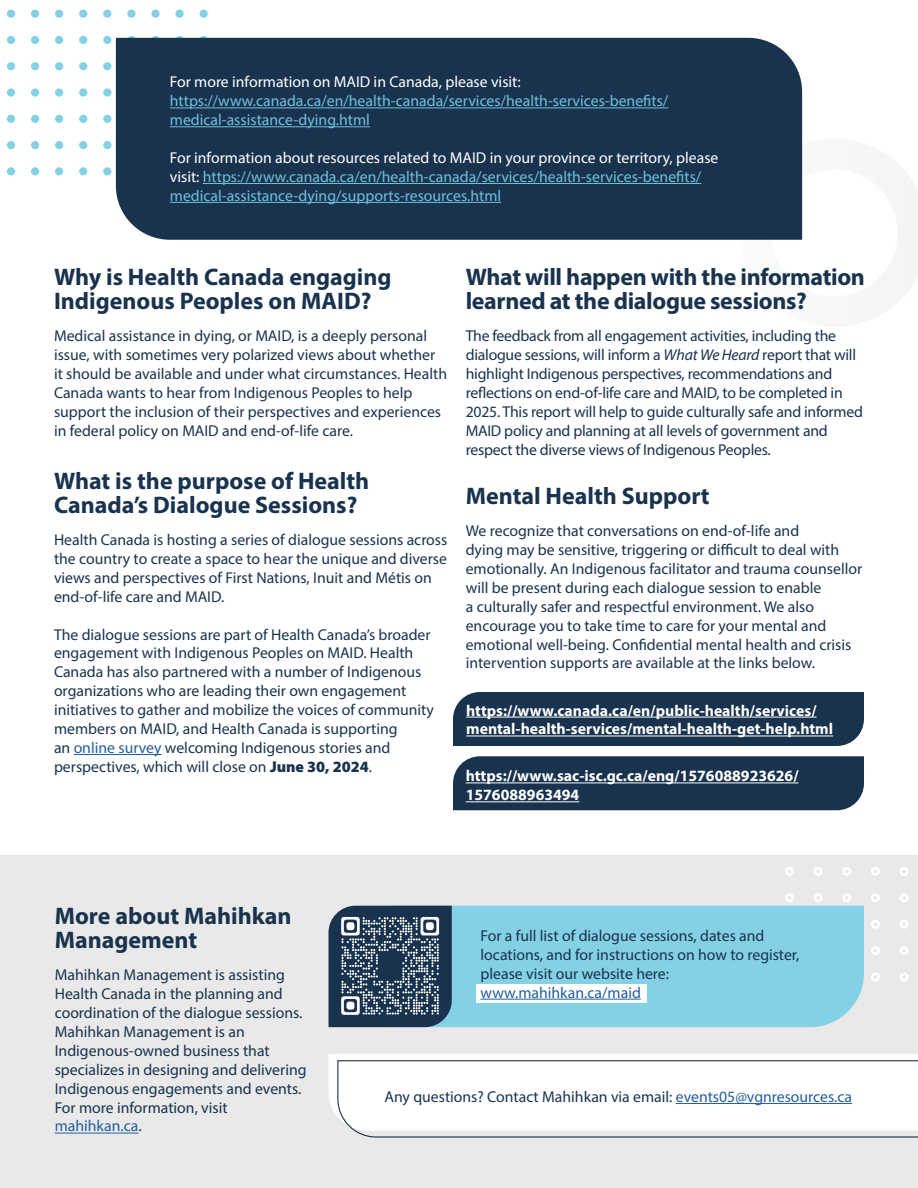
<style>
.page{position:relative;width:918px;height:1188px;background:#fff}
.page>*{position:absolute;margin:0;border:0;box-sizing:border-box;transform-origin:0 0}
.t1{font:700 24px/24px "Myriad Pro";color:#19334f}
.t2{font:15.75px/18.9px "Myriad Pro";color:#19334f}
.t3{font:15.75px/18.9px "Myriad Pro";color:#6fc0db}
.t4{font:700 15.75px/18.9px "Myriad Pro";color:#fff}
.t5{font:15.75px "Myriad Pro";color:#fff}
.t6{font:15.75px "Myriad Pro";color:#215e9e}
.s1{color:#fff}
.s2{color:#215e9e}
.s3{font-weight:900}
.s4{font-style:italic}
</style>
<div class="page">
<div style="left:0;top:855px;width:918px;height:333px;background:#e8e9e8"></div>
<div style="left:453px;top:692px;width:411px;height:54px;background:#19334f"></div>
<div style="left:453px;top:756px;width:411px;height:54px;background:#19334f"></div>
<div style="left:7px;top:10px;width:8px;height:8px;background:#84d0e4;border-radius:50%"></div>
<div style="left:7px;top:36px;width:8px;height:8px;background:#84d0e4;border-radius:50%"></div>
<div style="left:7px;top:62px;width:8px;height:8px;background:#84d0e4;border-radius:50%"></div>
<div style="left:7px;top:88px;width:8px;height:9px;background:#84d0e4;border-radius:50%"></div>
<div style="left:7px;top:115px;width:8px;height:8px;background:#84d0e4;border-radius:50%"></div>
<div style="left:7px;top:141px;width:8px;height:8px;background:#84d0e4;border-radius:50%"></div>
<div style="left:7px;top:167px;width:8px;height:9px;background:#84d0e4;border-radius:50%"></div>
<div style="left:31px;top:10px;width:8px;height:8px;background:#84d0e4;border-radius:50%"></div>
<div style="left:31px;top:36px;width:8px;height:8px;background:#84d0e4;border-radius:50%"></div>
<div style="left:31px;top:62px;width:8px;height:8px;background:#84d0e4;border-radius:50%"></div>
<div style="left:31px;top:88px;width:8px;height:9px;background:#84d0e4;border-radius:50%"></div>
<div style="left:31px;top:115px;width:8px;height:8px;background:#84d0e4;border-radius:50%"></div>
<div style="left:31px;top:141px;width:8px;height:8px;background:#84d0e4;border-radius:50%"></div>
<div style="left:31px;top:167px;width:8px;height:9px;background:#84d0e4;border-radius:50%"></div>
<div style="left:55px;top:10px;width:8px;height:8px;background:#84d0e4;border-radius:50%"></div>
<div style="left:55px;top:36px;width:8px;height:8px;background:#84d0e4;border-radius:50%"></div>
<div style="left:55px;top:62px;width:8px;height:8px;background:#84d0e4;border-radius:50%"></div>
<div style="left:55px;top:88px;width:8px;height:9px;background:#84d0e4;border-radius:50%"></div>
<div style="left:55px;top:115px;width:8px;height:8px;background:#84d0e4;border-radius:50%"></div>
<div style="left:55px;top:141px;width:8px;height:8px;background:#84d0e4;border-radius:50%"></div>
<div style="left:55px;top:167px;width:8px;height:9px;background:#84d0e4;border-radius:50%"></div>
<div style="left:79px;top:10px;width:8px;height:8px;background:#84d0e4;border-radius:50%"></div>
<div style="left:79px;top:36px;width:8px;height:8px;background:#84d0e4;border-radius:50%"></div>
<div style="left:79px;top:62px;width:8px;height:8px;background:#84d0e4;border-radius:50%"></div>
<div style="left:79px;top:88px;width:8px;height:9px;background:#84d0e4;border-radius:50%"></div>
<div style="left:79px;top:115px;width:8px;height:8px;background:#84d0e4;border-radius:50%"></div>
<div style="left:79px;top:141px;width:8px;height:8px;background:#84d0e4;border-radius:50%"></div>
<div style="left:79px;top:167px;width:8px;height:9px;background:#84d0e4;border-radius:50%"></div>
<div style="left:103px;top:10px;width:8px;height:8px;background:#84d0e4;border-radius:50%"></div>
<div style="left:103px;top:36px;width:8px;height:8px;background:#84d0e4;border-radius:50%"></div>
<div style="left:103px;top:62px;width:8px;height:8px;background:#84d0e4;border-radius:50%"></div>
<div style="left:103px;top:88px;width:8px;height:9px;background:#84d0e4;border-radius:50%"></div>
<div style="left:103px;top:115px;width:8px;height:8px;background:#84d0e4;border-radius:50%"></div>
<div style="left:103px;top:141px;width:8px;height:8px;background:#84d0e4;border-radius:50%"></div>
<div style="left:103px;top:167px;width:8px;height:9px;background:#84d0e4;border-radius:50%"></div>
<div style="left:127px;top:10px;width:9px;height:8px;background:#84d0e4;border-radius:50%"></div>
<svg style="left:127px;top:36px;width:9px;height:8px"></svg>
<div style="left:151px;top:10px;width:9px;height:8px;background:#84d0e4;border-radius:50%"></div>
<svg style="left:151px;top:36px;width:9px;height:8px"></svg>
<div style="left:175px;top:10px;width:9px;height:8px;background:#84d0e4;border-radius:50%"></div>
<svg style="left:175px;top:36px;width:9px;height:8px"></svg>
<div style="left:200px;top:10px;width:8px;height:8px;background:#84d0e4;border-radius:50%"></div>
<svg style="left:871px;top:973px;width:9px;height:9px"></svg>
<svg style="left:900px;top:973px;width:9px;height:9px"></svg>
<svg style="left:871px;top:946px;width:9px;height:9px"></svg>
<svg style="left:900px;top:946px;width:9px;height:9px"></svg>
<svg style="left:871px;top:920px;width:9px;height:9px"></svg>
<svg style="left:900px;top:920px;width:9px;height:9px"></svg>
<svg style="left:785px;top:893px;width:9px;height:9px"></svg>
<svg style="left:814px;top:893px;width:9px;height:9px"></svg>
<svg style="left:842px;top:893px;width:9px;height:9px"></svg>
<svg style="left:871px;top:893px;width:9px;height:9px"></svg>
<svg style="left:900px;top:893px;width:9px;height:9px"></svg>
<svg style="left:785px;top:867px;width:9px;height:9px"></svg>
<svg style="left:814px;top:867px;width:9px;height:9px"></svg>
<svg style="left:842px;top:867px;width:9px;height:9px"></svg>
<svg style="left:871px;top:867px;width:9px;height:9px"></svg>
<svg style="left:900px;top:867px;width:9px;height:9px"></svg>
<div style="left:328px;top:1054px;width:590px;height:62px;background:#fff"></div>
<div style="left:452px;top:906px;width:412px;height:121px;background:#84d0e4"></div>
<div style="left:476px;top:984px;width:171px;height:19px;background:#fff"></div>
<hr style="left:74px;top:754px;width:88px;height:1px;background:#215e9e">
<hr style="left:55px;top:1133px;width:84px;height:1px;background:#215e9e">
<hr style="left:481px;top:999px;width:160px;height:1px;background:#215e9e">
<svg style="left:802px;top:139px;width:116px;height:161px"></svg>
<svg style="left:337px;top:1060px;width:581px;height:78px;background:#f5f6f7"></svg>
<div style="left:116px;top:38px;width:686px;height:202px;background:#19334f"></div>
<hr style="left:170px;top:107px;width:498px;height:1px;background:#6fc0db">
<hr style="left:170px;top:126px;width:200px;height:1px;background:#6fc0db">
<hr style="left:203px;top:183px;width:498px;height:1px;background:#6fc0db">
<hr style="left:170px;top:202px;width:331px;height:1px;background:#6fc0db">
<hr style="left:466px;top:783px;width:333px;height:1px;background:#fff">
<hr style="left:466px;top:801px;width:113px;height:1px;background:#fff">
<hr style="left:466px;top:717px;width:351px;height:1px;background:#fff">
<hr style="left:466px;top:736px;width:367px;height:1px;background:#fff">
<svg style="left:328px;top:906px;width:124px;height:121px;background:#455a71"></svg>
<p class="t5" style="left:170px;top:72px;width:352px">For more information on MAID in Canada, please visit:</p>
<p class="t3" style="left:170px;top:91px;width:500px">https://www.canada.ca/en/health-canada/services/health-services-benefits/ medical-assistance-dying.html</p>
<p class="t3" style="left:170px;top:148px;width:550px"><span class="s1">For information about resources related to MAID in your province or territory, please visit:</span> https://www.canada.ca/en/health-canada/services/health-services-benefits/ medical-assistance-dying/supports-resources.html</p>
<h1 class="t1" style="left:54px;top:264px;width:339px">Why is Health Canada engaging<br>Indigenous Peoples on MAID?</h1>
<p class="t2" style="left:54px;top:326px;width:395px">Medical assistance in dying, or MAID, is a deeply personal issue, with sometimes very polarized views about whether it should be available and under what circumstances. Health Canada wants to hear from Indigenous Peoples to help support the inclusion of their perspectives and experiences in federal policy on MAID and end-of-life care.</p>
<h1 class="t1" style="left:54px;top:468px;width:317px">What is the purpose of Health<br>Canada’s Dialogue Sessions?</h1>
<p class="t2" style="left:54px;top:530px;width:395px">Health Canada is hosting a series of dialogue sessions across the country to create a space to hear the unique and diverse views and perspectives of First Nations, Inuit and Métis on end-of-life care and MAID.</p>
<p class="t2" style="left:54px;top:625px;width:382px">The dialogue sessions are part of Health Canada’s broader engagement with Indigenous Peoples on MAID. Health Canada has also partnered with a number of Indigenous organizations who are leading their own engagement initiatives to gather and mobilize the voices of community members on MAID, and Health Canada is supporting<br>an <span class="s2">online survey</span> welcoming Indigenous stories and perspectives, which will close on <span class="s3">June 30, 2024</span>.</p>
<h1 class="t1" style="left:466px;top:264px;width:401px">What will happen with the information learned at the dialogue sessions?</h1>
<p class="t2" style="left:466px;top:326px;width:399px">The feedback from all engagement activities, including the dialogue sessions, will inform a <span class="s4">What We Heard</span> report that will highlight Indigenous perspectives, recommendations and reflections on end-of-life care and MAID, to be completed in 2025. This report will help to guide culturally safe and informed MAID policy and planning at all levels of government and respect the diverse views of Indigenous Peoples.</p>
<h1 class="t1" style="left:466px;top:483px;width:246px">Mental Health Support</h1>
<p class="t2" style="left:466px;top:521px;width:398px">We recognize that conversations on end-of-life and<br>dying may be sensitive, triggering or difficult to deal with emotionally. An Indigenous facilitator and trauma counsellor will be present during each dialogue session to enable<br>a culturally safer and respectful environment. We also encourage you to take time to care for your mental and emotional well-being. Confidential mental health and crisis intervention supports are available at the links below.</p>
<p class="t4" style="left:466px;top:700px;width:369px">https://www.canada.ca/en/public-health/services/ mental-health-services/mental-health-get-help.html</p>
<p class="t4" style="left:466px;top:766px;width:334px">https://www.sac-isc.gc.ca/eng/1576088923626/<br>1576088963494</p>
<h1 class="t1" style="left:55px;top:903px;width:238px">More about Mahihkan<br>Management</h1>
<p class="t2" style="left:55px;top:965px;width:253px">Mahihkan Management is assisting<br>Health Canada in the planning and coordination of the dialogue sessions.<br>Mahihkan Management is an<br>Indigenous-owned business that specializes in designing and delivering<br>Indigenous engagements and events.<br>For more information, visit <span class="s2">mahihkan.ca</span>.</p>
<p class="t2" style="left:481px;top:926px;width:320px">For a full list of dialogue sessions, dates and locations, and for instructions on how to register, please visit our website here:</p>
<p class="t6" style="left:481px;top:983px;width:162px">www.mahihkan.ca/maid</p>
<p class="t2" style="left:384px;top:1087px;width:469px">Any questions? Contact Mahihkan via email: <span class="s2">events05@vgnresources.ca</span></p>
</div>
